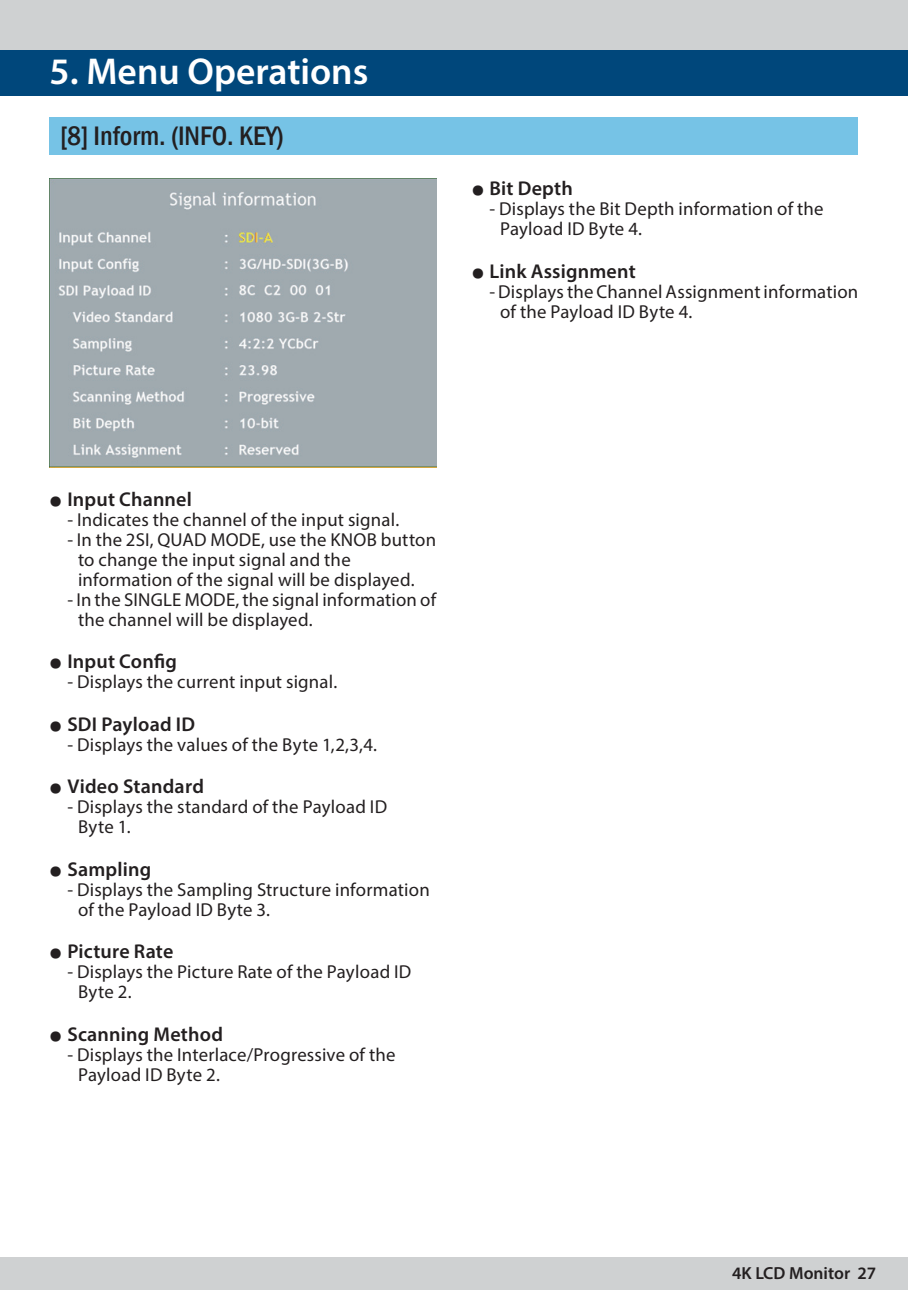
<style>
.page{position:relative;width:908px;height:1290px;background:#fff}
.page>*{position:absolute;margin:0;border:0;box-sizing:border-box;transform-origin:0 0}
.t1{font:600 37.5px "Myriad Pro";color:#fff}
.t2{font:500 condensed 27.5px "Franklin Gothic";color:#231f20}
.t3{font:600 20px "Myriad Pro";letter-spacing:.01em;color:#231f20}
.t4{font:18.75px/20px "Myriad Pro";letter-spacing:.01em;color:#231f20}
.t5{font:600 17.5px "Myriad Pro";color:#231f20}
.s1{font-family:"Gulim";font-weight:400;font-size:12.5px}
</style>
<div class="page">
<div style="left:0;top:1258px;width:907px;height:32px;background:#cfd1d2"></div>
<div style="left:0;top:35px;width:907px;height:61px;background:#00477b"></div>
<div style="left:0;top:0;width:907px;height:50px;background:#cfd1d2"></div>
<div style="left:50px;top:117px;width:807px;height:38px;background:#76c3e6"></div>
<img style="left:50px;top:179px;width:386px;height:288px">
<h1 class="t1" style="left:50px;top:48px;width:320px">5. Menu Operations</h1>
<h2 class="t2" style="left:60px;top:118px;width:225px">[8] Inform. (INFO. KEY)</h2>
<p class="t3" style="left:471px;top:176px;width:103px"><span class="s1">●</span> Bit Depth</p>
<p class="t4" style="left:500px;top:199px;width:325px;text-indent:-11px">- Displays the Bit Depth information of the<br>Payload ID Byte 4.</p>
<p class="t3" style="left:471px;top:258px;width:165px"><span class="s1">●</span> Link Assignment</p>
<p class="t4" style="left:500px;top:281px;width:359px;text-indent:-11px">- Displays the Channel Assignment information of the Payload ID Byte 4.</p>
<p class="t3" style="left:50px;top:486px;width:144px"><span class="s1">●</span> Input Channel</p>
<p class="t4" style="left:67px;top:509px;width:333px">- Indicates the channel of the input signal.</p>
<p class="t4" style="left:78px;top:529px;width:359px;text-indent:-11px">- In the 2SI, QUAD MODE, use the KNOB button to change the input signal and the information of the signal will be displayed.</p>
<p class="t4" style="left:78px;top:589px;width:359px;text-indent:-11px">- In the SINGLE MODE, the signal information of the channel will be displayed.</p>
<p class="t3" style="left:50px;top:649px;width:129px"><span class="s1">●</span> Input Config</p>
<p class="t4" style="left:67px;top:672px;width:271px">- Displays the current input signal.</p>
<p class="t3" style="left:50px;top:711px;width:147px"><span class="s1">●</span> SDI Payload ID</p>
<p class="t4" style="left:67px;top:734px;width:311px">- Displays the values of the Byte 1,2,3,4.</p>
<p class="t3" style="left:50px;top:774px;width:156px"><span class="s1">●</span> Video Standard</p>
<p class="t4" style="left:78px;top:797px;width:310px;text-indent:-11px">- Displays the standard of the Payload ID<br>Byte 1.</p>
<p class="t3" style="left:50px;top:856px;width:103px"><span class="s1">●</span> Sampling</p>
<p class="t4" style="left:78px;top:879px;width:353px;text-indent:-11px">- Displays the Sampling Structure information of the Payload ID Byte 3.</p>
<p class="t3" style="left:50px;top:939px;width:125px"><span class="s1">●</span> Picture Rate</p>
<p class="t4" style="left:78px;top:962px;width:335px;text-indent:-11px">- Displays the Picture Rate of the Payload ID<br>Byte 2.</p>
<p class="t3" style="left:50px;top:1021px;width:175px"><span class="s1">●</span> Scanning Method</p>
<p class="t4" style="left:78px;top:1044px;width:319px;text-indent:-11px">- Displays the Interlace/Progressive of the<br>Payload ID Byte 2.</p>
<p class="t5" style="left:731px;top:1261px;width:146px">4K LCD Monitor 27</p>
</div>
